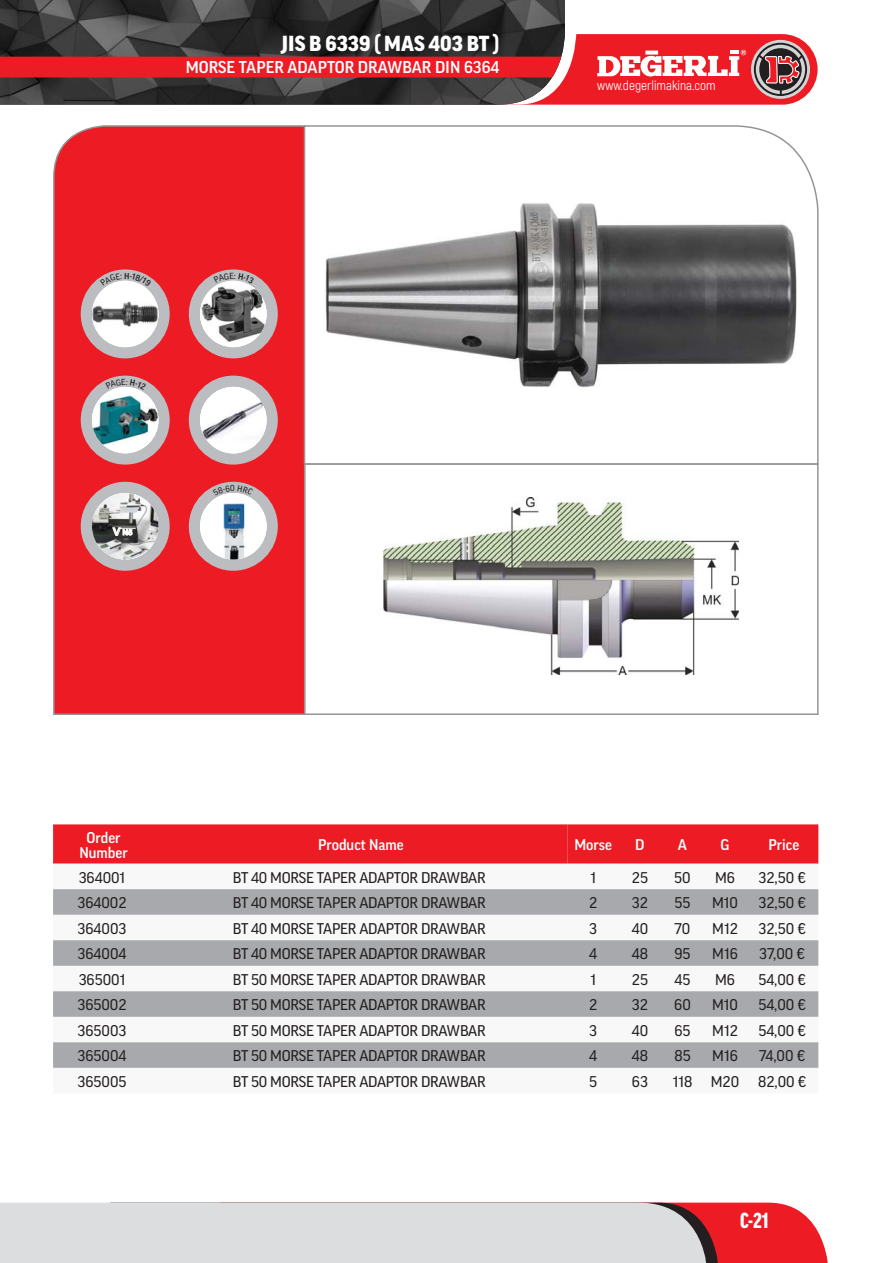
<style>
.page{position:relative;width:893px;height:1263px;background:#fff}
.page>*{position:absolute;margin:0;border:0;box-sizing:border-box;transform-origin:0 0}
.t1{font:900 21px "Good Pro";color:#fff}
.t2{font:900 condensed 21px "Good Pro";color:#fff}
.t3{font:500 16.5px "Good Pro";color:#fff}
.t4{font:15px "Good Pro";letter-spacing:-.02em;color:#231f20}
.t5{font:500 15px/15px "Good Pro";color:#fff;text-align:center}
.t6{font:13.2px "Akrobat";color:#fff}
</style>
<div class="page">
<svg style="left:0;top:1203px;width:828px;height:60px;background:#dbc0c2"></svg>
<img style="left:384px;top:497px;width:354px;height:178px">
<div style="left:304px;top:463px;width:514px;height:252px;border:2px solid #939598"></div>
<div style="left:53px;top:125px;width:253px;height:590px;background:#ed1c24"></div>
<svg style="left:303px;top:125px;width:516px;height:340px"></svg>
<img style="left:0;top:0;width:565px;height:34px">
<svg style="left:0;top:34px;width:817px;height:71px;background:#91393c"></svg>
<div style="left:53px;top:824px;width:765px;height:40px;background:#ed1c24"></div>
<svg style="left:53px;top:889px;width:765px;height:179px;fill:#a7a9ac"></svg>
<svg style="left:86px;top:275px;width:78px;height:78px"></svg>
<div style="left:81px;top:269px;width:89px;height:89px;border:11px solid #bbbdc0;border-radius:50%"></div>
<svg style="left:86px;top:381px;width:78px;height:78px"></svg>
<div style="left:81px;top:376px;width:89px;height:89px;border:11px solid #bbbdc0;border-radius:50%"></div>
<svg style="left:86px;top:487px;width:78px;height:78px"></svg>
<div style="left:81px;top:482px;width:89px;height:89px;border:11px solid #bbbdc0;border-radius:50%"></div>
<div style="left:92px;top:281px;width:66px;height:66px;background:#fff;border-radius:50%"></div>
<img style="left:92px;top:301px;width:66px;height:26px">
<div style="left:92px;top:387px;width:66px;height:66px;background:#fff;border-radius:50%"></div>
<img style="left:92px;top:395px;width:66px;height:50px">
<img style="left:92px;top:493px;width:66px;height:67px;border-radius:50%">
<svg style="left:112px;top:527px;width:24px;height:9px"></svg>
<svg style="left:194px;top:275px;width:78px;height:78px"></svg>
<div style="left:189px;top:269px;width:89px;height:89px;border:11px solid #bbbdc0;border-radius:50%"></div>
<svg style="left:194px;top:381px;width:78px;height:78px"></svg>
<div style="left:189px;top:376px;width:89px;height:89px;border:11px solid #bbbdc0;border-radius:50%"></div>
<div style="left:194px;top:487px;width:78px;height:78px;background:#bbbdc0;border-radius:50%"></div>
<div style="left:189px;top:482px;width:89px;height:89px;border:11px solid #bbbdc0;border-radius:50%"></div>
<div style="left:200px;top:281px;width:67px;height:66px;background:#fff;border-radius:50%"></div>
<img style="left:200px;top:286px;width:67px;height:56px">
<img style="left:200px;top:387px;width:67px;height:66px;border-radius:50%">
<img style="left:200px;top:493px;width:67px;height:67px;border-radius:50%">
<svg style="left:100px;top:272px;width:51px;height:14px"></svg>
<svg style="left:106px;top:379px;width:40px;height:11px"></svg>
<svg style="left:214px;top:272px;width:40px;height:12px"></svg>
<svg style="left:213px;top:485px;width:40px;height:11px"></svg>
<h1 class="t1" style="left:281px;top:32px;width:219px">JIS B 6339 ( MAS 403 BT )</h1>
<p class="t3" style="left:186px;top:62px;width:315px">MORSE TAPER ADAPTOR DRAWBAR DIN 6364</p>
<p class="t6" style="left:597px;top:81px;width:120px">www.degerlimakina.com</p>
<p class="t5" style="left:79px;top:831px;width:50px">Order<br>Number</p>
<p class="t5" style="left:318px;top:839px;width:87px">Product Name</p>
<p class="t5" style="left:574px;top:839px;width:39px">Morse</p>
<p class="t5" style="left:635px;top:839px;width:11px">D</p>
<p class="t5" style="left:678px;top:839px;width:11px">A</p>
<p class="t5" style="left:720px;top:839px;width:10px">G</p>
<p class="t5" style="left:768px;top:839px;width:32px">Price</p>
<p class="t4" style="left:79px;top:872px;width:48px">364001</p>
<p class="t4" style="left:233px;top:872px;width:254px">BT 40 MORSE TAPER ADAPTOR DRAWBAR</p>
<p class="t4" style="left:590px;top:872px;width:7px">1</p>
<p class="t4" style="left:632px;top:872px;width:18px">25</p>
<p class="t4" style="left:674px;top:872px;width:18px">50</p>
<p class="t4" style="left:715px;top:872px;width:21px">M6</p>
<p class="t4" style="left:758px;top:872px;width:49px">32,50 €</p>
<p class="t4" style="left:77px;top:897px;width:51px">364002</p>
<p class="t4" style="left:233px;top:897px;width:254px">BT 40 MORSE TAPER ADAPTOR DRAWBAR</p>
<p class="t4" style="left:589px;top:897px;width:10px">2</p>
<p class="t4" style="left:632px;top:897px;width:18px">32</p>
<p class="t4" style="left:674px;top:897px;width:17px">55</p>
<p class="t4" style="left:712px;top:897px;width:27px">M10</p>
<p class="t4" style="left:758px;top:897px;width:49px">32,50 €</p>
<p class="t4" style="left:78px;top:923px;width:50px">364003</p>
<p class="t4" style="left:233px;top:923px;width:254px">BT 40 MORSE TAPER ADAPTOR DRAWBAR</p>
<p class="t4" style="left:589px;top:923px;width:9px">3</p>
<p class="t4" style="left:632px;top:923px;width:18px">40</p>
<p class="t4" style="left:674px;top:923px;width:17px">70</p>
<p class="t4" style="left:712px;top:923px;width:27px">M12</p>
<p class="t4" style="left:758px;top:923px;width:49px">32,50 €</p>
<p class="t4" style="left:78px;top:948px;width:50px">364004</p>
<p class="t4" style="left:233px;top:948px;width:254px">BT 40 MORSE TAPER ADAPTOR DRAWBAR</p>
<p class="t4" style="left:589px;top:948px;width:9px">4</p>
<p class="t4" style="left:632px;top:948px;width:18px">48</p>
<p class="t4" style="left:674px;top:948px;width:18px">95</p>
<p class="t4" style="left:712px;top:948px;width:27px">M16</p>
<p class="t4" style="left:759px;top:948px;width:48px">37,00 €</p>
<p class="t4" style="left:79px;top:974px;width:48px">365001</p>
<p class="t4" style="left:233px;top:974px;width:254px">BT 50 MORSE TAPER ADAPTOR DRAWBAR</p>
<p class="t4" style="left:590px;top:974px;width:7px">1</p>
<p class="t4" style="left:632px;top:974px;width:18px">25</p>
<p class="t4" style="left:674px;top:974px;width:17px">45</p>
<p class="t4" style="left:715px;top:974px;width:21px">M6</p>
<p class="t4" style="left:758px;top:974px;width:49px">54,00 €</p>
<p class="t4" style="left:77px;top:999px;width:51px">365002</p>
<p class="t4" style="left:233px;top:999px;width:254px">BT 50 MORSE TAPER ADAPTOR DRAWBAR</p>
<p class="t4" style="left:589px;top:999px;width:10px">2</p>
<p class="t4" style="left:632px;top:999px;width:18px">32</p>
<p class="t4" style="left:674px;top:999px;width:18px">60</p>
<p class="t4" style="left:712px;top:999px;width:27px">M10</p>
<p class="t4" style="left:758px;top:999px;width:49px">54,00 €</p>
<p class="t4" style="left:78px;top:1025px;width:50px">365003</p>
<p class="t4" style="left:233px;top:1025px;width:254px">BT 50 MORSE TAPER ADAPTOR DRAWBAR</p>
<p class="t4" style="left:589px;top:1025px;width:9px">3</p>
<p class="t4" style="left:632px;top:1025px;width:18px">40</p>
<p class="t4" style="left:674px;top:1025px;width:18px">65</p>
<p class="t4" style="left:712px;top:1025px;width:27px">M12</p>
<p class="t4" style="left:758px;top:1025px;width:49px">54,00 €</p>
<p class="t4" style="left:78px;top:1050px;width:50px">365004</p>
<p class="t4" style="left:233px;top:1050px;width:254px">BT 50 MORSE TAPER ADAPTOR DRAWBAR</p>
<p class="t4" style="left:589px;top:1050px;width:9px">4</p>
<p class="t4" style="left:632px;top:1050px;width:18px">48</p>
<p class="t4" style="left:674px;top:1050px;width:18px">85</p>
<p class="t4" style="left:712px;top:1050px;width:27px">M16</p>
<p class="t4" style="left:759px;top:1050px;width:48px">74,00 €</p>
<p class="t4" style="left:78px;top:1076px;width:50px">365005</p>
<p class="t4" style="left:233px;top:1076px;width:254px">BT 50 MORSE TAPER ADAPTOR DRAWBAR</p>
<p class="t4" style="left:589px;top:1076px;width:9px">5</p>
<p class="t4" style="left:632px;top:1076px;width:18px">63</p>
<p class="t4" style="left:673px;top:1076px;width:68px">118 M20</p>
<p class="t4" style="left:758px;top:1076px;width:50px">82,00 €</p>
<h1 class="t2" style="left:740px;top:1208px;width:30px">C-21</h1>
</div>
